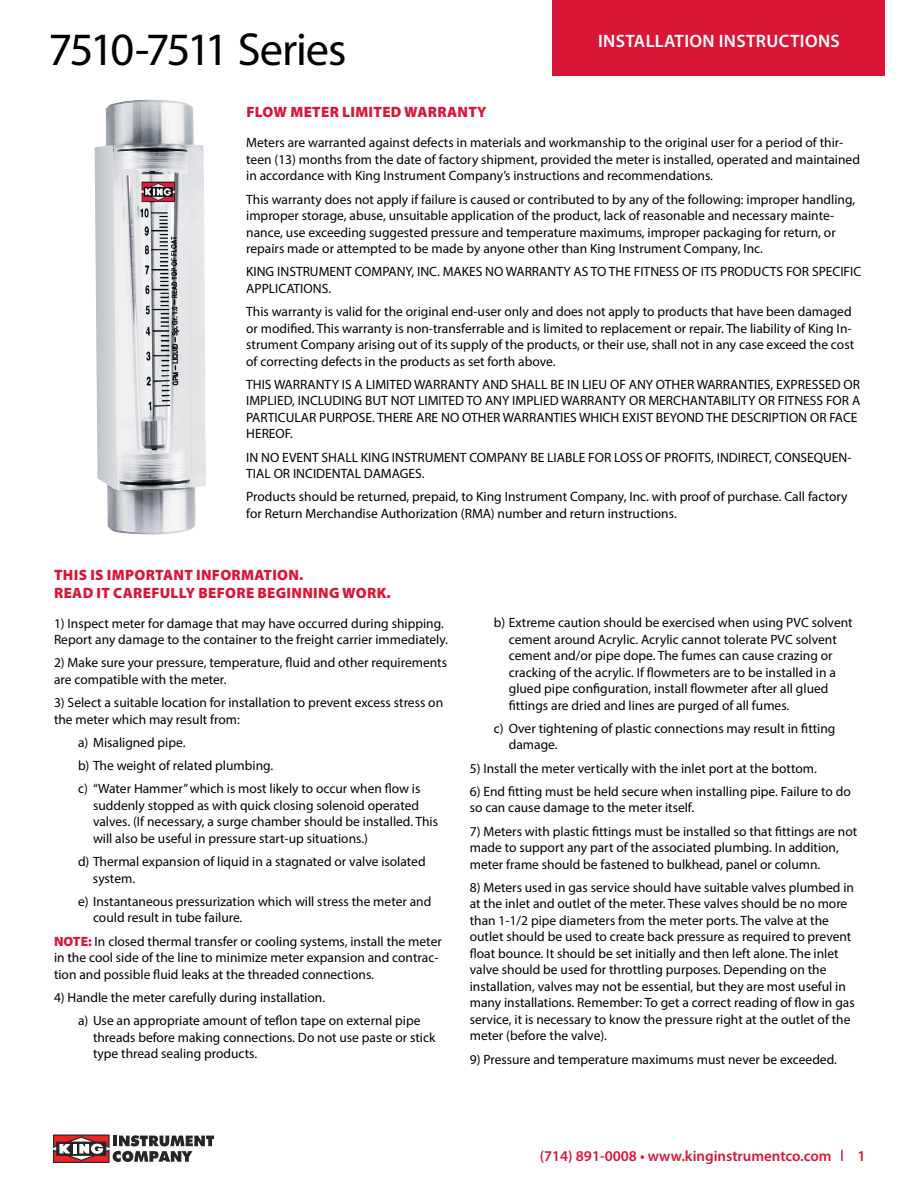
<style>
.page{position:relative;width:918px;height:1188px;background:#fff}
.page>*{position:absolute;margin:0;border:0;box-sizing:border-box;transform-origin:0 0}
.t1{font:46.5px "Myriad Pro";letter-spacing:-.06em;color:#000}
.t2{font:600 18px "Myriad Pro";letter-spacing:.02em;color:#fff}
.t3{font:900 15px/18px "Myriad Pro";letter-spacing:.02em;color:#d91638}
.t4{font:600 15px "Myriad Pro";color:#d91638}
.t5{font:13.5px/16.5px "Myriad Pro";color:#000}
.s1{font-weight:900;color:#d91638}
</style>
<div class="page">
<svg style="left:841px;top:1150px;width:2px;height:11px"></svg>
<div style="left:552px;top:0;width:332px;height:76px;background:#d91638"></div>
<svg style="left:53px;top:1135px;width:161px;height:28px"></svg>
<img style="left:95px;top:100px;width:111px;height:435px">
<h1 class="t1" style="left:49px;top:20px;width:299px">7510-7511 Series</h1>
<h2 class="t2" style="left:598px;top:29px;width:243px">INSTALLATION INSTRUCTIONS</h2>
<p class="t3" style="left:246px;top:103px;width:242px">FLOW METER LIMITED WARRANTY</p>
<p class="t5" style="left:246px;top:134px;width:615px">Meters are warranted against defects in materials and workmanship to the original user for a period of thir&shy;teen (13) months from the date of factory shipment, provided the meter is installed, operated and maintained in accordance with King Instrument Company’s instructions and recommendations.</p>
<p class="t5" style="left:246px;top:191px;width:610px">This warranty does not apply if failure is caused or contributed to by any of the following: improper handling, improper storage, abuse, unsuitable application of the product, lack of reasonable and necessary mainte&shy;nance, use exceeding suggested pressure and temperature maximums, improper packaging for return, or repairs made or attempted to be made by anyone other than King Instrument Company, Inc.</p>
<p class="t5" style="left:246px;top:263px;width:616px">KING INSTRUMENT COMPANY, INC. MAKES NO WARRANTY AS TO THE FITNESS OF ITS PRODUCTS FOR SPECIFIC<br>APPLICATIONS.</p>
<p class="t5" style="left:246px;top:303px;width:609px">This warranty is valid for the original end-user only and does not apply to products that have been damaged or modified. This warranty is non-transferrable and is limited to replacement or repair. The liability of King In&shy;strument Company arising out of its supply of the products, or their use, shall not in any case exceed the cost of correcting defects in the products as set forth above.</p>
<p class="t5" style="left:246px;top:376px;width:616px">THIS WARRANTY IS A LIMITED WARRANTY AND SHALL BE IN LIEU OF ANY OTHER WARRANTIES, EXPRESSED OR IMPLIED, INCLUDING BUT NOT LIMITED TO ANY IMPLIED WARRANTY OR MERCHANTABILITY OR FITNESS FOR A PARTICULAR PURPOSE. THERE ARE NO OTHER WARRANTIES WHICH EXIST BEYOND THE DESCRIPTION OR FACE HEREOF.</p>
<p class="t5" style="left:246px;top:449px;width:607px">IN NO EVENT SHALL KING INSTRUMENT COMPANY BE LIABLE FOR LOSS OF PROFITS, INDIRECT, CONSEQUEN-<br>TIAL OR INCIDENTAL DAMAGES.</p>
<p class="t5" style="left:246px;top:488px;width:603px">Products should be returned, prepaid, to King Instrument Company, Inc. with proof of purchase. Call factory for Return Merchandise Authorization (RMA) number and return instructions.</p>
<p class="t3" style="left:54px;top:565px;width:338px">THIS IS IMPORTANT INFORMATION.<br>READ IT CAREFULLY BEFORE BEGINNING WORK.</p>
<p class="t5" style="left:54px;top:615px;width:396px">1) Inspect meter for damage that may have occurred during shipping.<br>Report any damage to the container to the freight carrier immediately.</p>
<p class="t5" style="left:54px;top:654px;width:395px">2) Make sure your pressure, temperature, fluid and other requirements are compatible with the meter.</p>
<p class="t5" style="left:54px;top:694px;width:391px">3) Select a suitable location for installation to prevent excess stress on the meter which may result from:</p>
<p class="t5" style="left:78px;top:731px;width:344px;line-height:23.2px">a) Misaligned pipe.<br>b) The weight of related plumbing.<br>c) “Water Hammer” which is most likely to occur when flow is</p>
<p class="t5" style="left:93px;top:797px;width:347px">suddenly stopped as with quick closing solenoid operated valves. (If necessary, a surge chamber should be installed. This will also be useful in pressure start-up situations.)</p>
<p class="t5" style="left:93px;top:853px;width:334px;text-indent:-15px">d) Thermal expansion of liquid in a stagnated or valve isolated system.</p>
<p class="t5" style="left:93px;top:893px;width:340px;text-indent:-15px">e) Instantaneous pressurization which will stress the meter and could result in tube failure.</p>
<p class="t5" style="left:54px;top:933px;width:389px"><span class="s1">NOTE:</span> In closed thermal transfer or cooling systems, install the meter in the cool side of the line to minimize meter expansion and contrac&shy;tion and possible fluid leaks at the threaded connections.</p>
<p class="t5" style="left:78px;top:986px;width:344px;line-height:23.2px;text-indent:-24px">4) Handle the meter carefully during installation.<br>a) Use an appropriate amount of teflon tape on external pipe</p>
<p class="t5" style="left:93px;top:1029px;width:344px">threads before making connections. Do not use paste or stick type thread sealing products.</p>
<p class="t5" style="left:509px;top:614px;width:345px;text-indent:-15px">b) Extreme caution should be exercised when using PVC solvent cement around Acrylic. Acrylic cannot tolerate PVC solvent cement and/or pipe dope. The fumes can cause crazing or cracking of the acrylic. If flowmeters are to be installed in a glued pipe configuration, install flowmeter after all glued fittings are dried and lines are purged of all fumes.</p>
<p class="t5" style="left:509px;top:720px;width:328px;text-indent:-15px">c) Over tightening of plastic connections may result in fitting damage.</p>
<p class="t5" style="left:470px;top:760px;width:349px">5) Install the meter vertically with the inlet port at the bottom.</p>
<p class="t5" style="left:470px;top:783px;width:382px">6) End fitting must be held secure when installing pipe. Failure to do so can cause damage to the meter itself.</p>
<p class="t5" style="left:470px;top:823px;width:389px">7) Meters with plastic fittings must be installed so that fittings are not made to support any part of the associated plumbing. In addition, meter frame should be fastened to bulkhead, panel or column.</p>
<p class="t5" style="left:470px;top:879px;width:386px">8) Meters used in gas service should have suitable valves plumbed in at the inlet and outlet of the meter. These valves should be no more than 1-1/2 pipe diameters from the meter ports. The valve at the outlet should be used to create back pressure as required to prevent float bounce. It should be set initially and then left alone. The inlet valve should be used for throttling purposes. Depending on the installation, valves may not be essential, but they are most useful in many installations. Remember: To get a correct reading of flow in gas service, it is necessary to know the pressure right at the outlet of the meter (before the valve).</p>
<p class="t5" style="left:470px;top:1051px;width:369px">9) Pressure and temperature maximums must never be exceeded.</p>
<p class="t4" style="left:540px;top:1146px;width:293px">(714) 891-0008 • www.kinginstrumentco.com</p>
<p class="t4" style="left:857px;top:1147px;width:10px">1</p>
</div>
